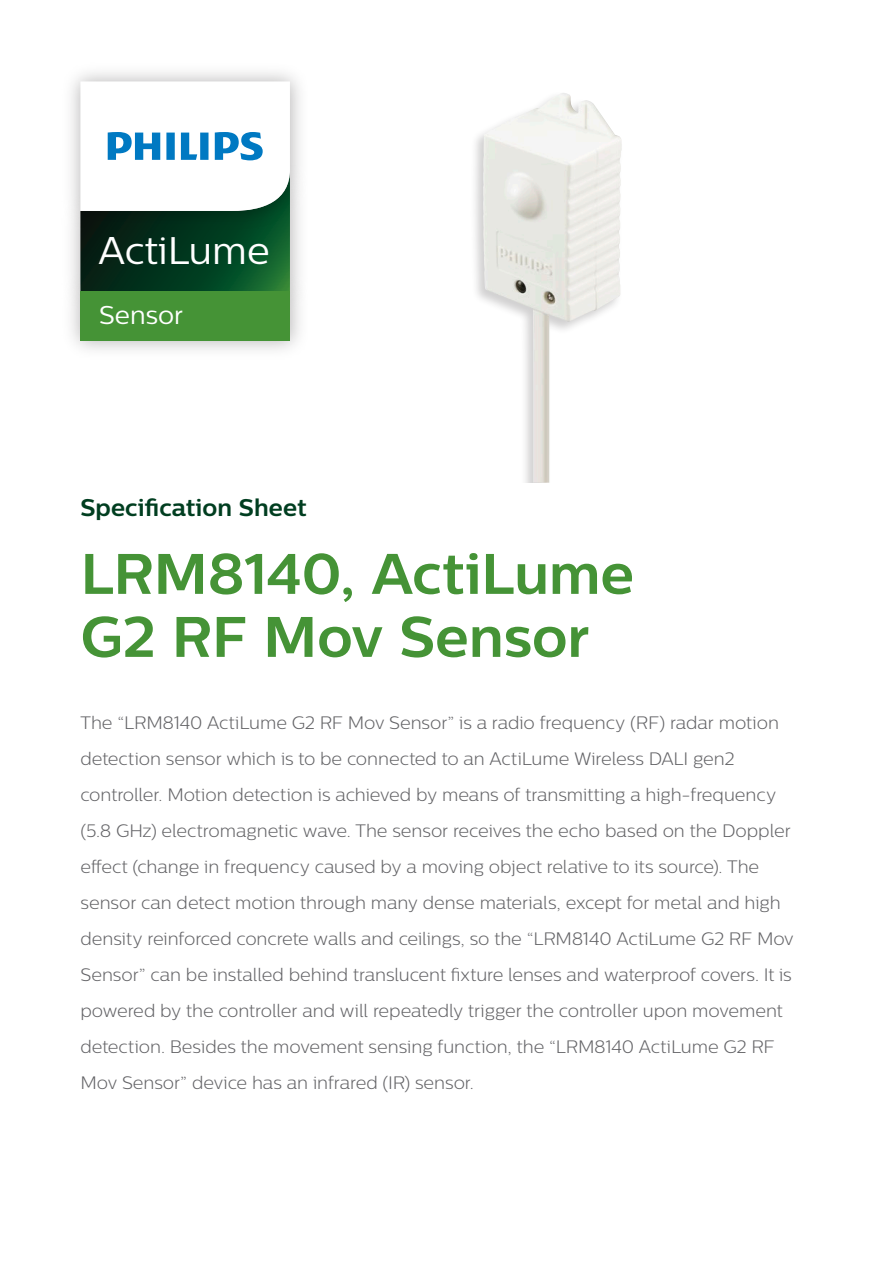
<style>
.page{position:relative;width:893px;height:1263px;background:#fff}
.page>*{position:absolute;margin:0;border:0;box-sizing:border-box;transform-origin:0 0}
.Brochure_headline_XL{font:700 57px/63px "Centrale Sans";color:#459336}
.t1{font:38.4px "Centrale Sans";color:#fff}
.t2{font:25.65px "Centrale Sans";color:#fff}
.Document_type_16pt_d{font:700 24px "Centrale Sans";letter-spacing:.005em;color:#003e20}
._03_Introduction{font:300 18px/36px "Centrale Sans";letter-spacing:-.005em;color:#636366}
</style>
<div class="page">
<div style="left:469px;top:91px;width:155px;height:392px;background:#231f20;opacity:.21"></div>
<img style="left:483px;top:93px;width:139px;height:390px">
<img style="left:66px;top:266px;width:239px;height:84px">
<div style="left:80px;top:291px;width:210px;height:49px;background:#459336"></div>
<svg style="left:80px;top:81px;width:210px;height:210px"></svg>
<p class="t1" style="left:99px;top:228px;width:173px">ActiLume</p>
<p class="t2" style="left:99px;top:300px;width:85px">Sensor</p>
<p class="Document_type_16pt_d" style="left:80px;top:493px;width:228px">Specification Sheet</p>
<p class="Brochure_headline_XL" style="left:80px;top:541px;width:555px">LRM8140, ActiLume<br>G2 RF Mov Sensor</p>
<p class="_03_Introduction" style="left:80px;top:704px;width:715px">The “LRM8140 ActiLume G2 RF Mov Sensor” is a radio frequency (RF) radar motion detection sensor which is to be connected to an ActiLume Wireless DALI gen2 controller. Motion detection is achieved by means of transmitting a high-frequency (5.8 GHz) electromagnetic wave. The sensor receives the echo based on the Doppler effect (change in frequency caused by a moving object relative to its source). The sensor can detect motion through many dense materials, except for metal and high density reinforced concrete walls and ceilings, so the “LRM8140 ActiLume G2 RF Mov Sensor” can be installed behind translucent fixture lenses and waterproof covers. It is powered by the controller and will repeatedly trigger the controller upon movement detection. Besides the movement sensing function, the “LRM8140 ActiLume G2 RF Mov Sensor” device has an infrared (IR) sensor.</p>
</div>
